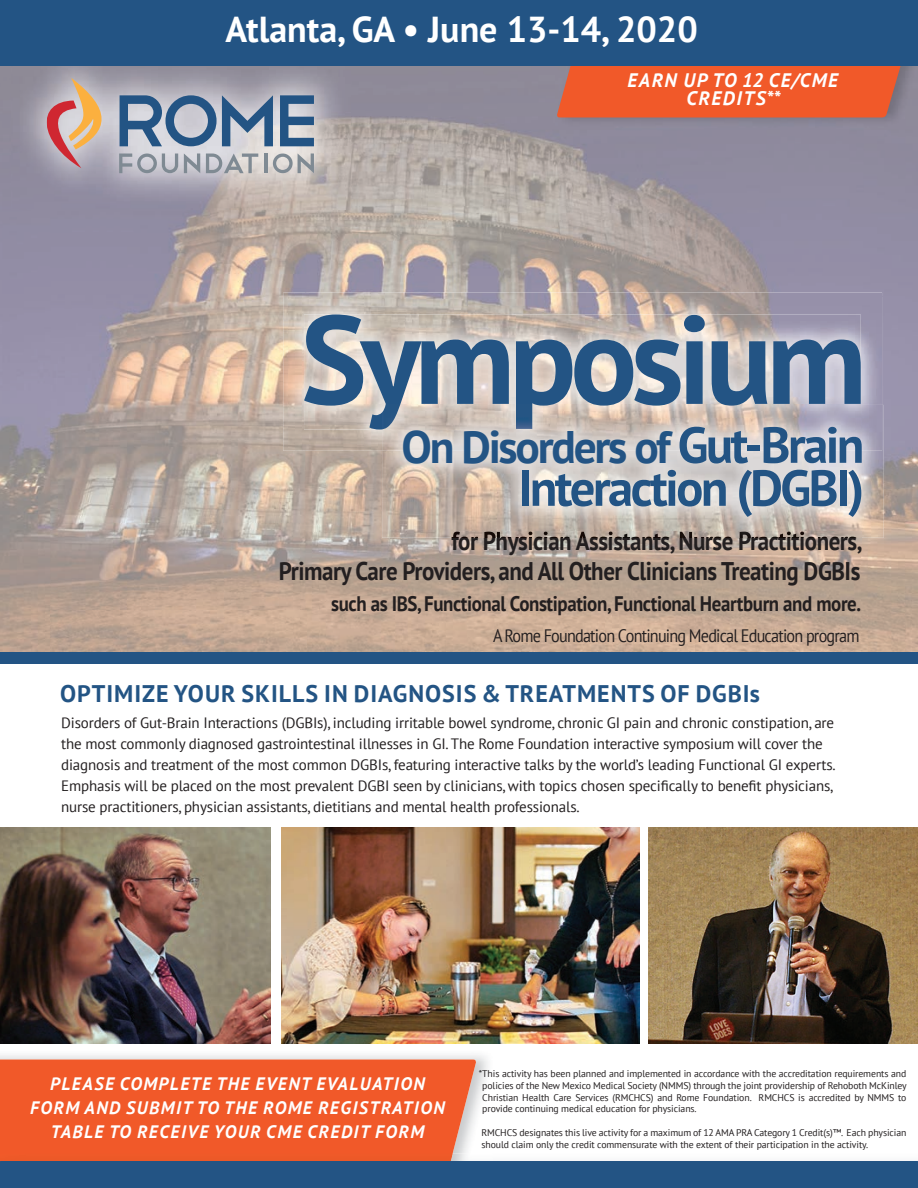
<style>
.page{position:relative;width:918px;height:1188px;background:#fff}
.page>*{position:absolute;margin:0;border:0;box-sizing:border-box;transform-origin:0 0}
.t1{font:700 125.25px "PT Sans";letter-spacing:-.05em;color:#235484}
.t2{font:700 50.55px "PT Sans";letter-spacing:-.05em;color:#235484}
.t3{font:700 45.45px "PT Sans";letter-spacing:-.05em;color:#235484}
.t4{font:700 36px "PT Sans";color:#fff}
.t5{font:700 25.5px/30px "PT Sans";letter-spacing:-.02em;color:#231f20;text-align:right;scale:.9 1}
.t6{font:700 24px "PT Sans";letter-spacing:.04em;color:#235484}
.t7{font:700 21px "PT Sans";letter-spacing:-.02em;color:#231f20;scale:.9 1}
.t8{font:italic 700 19.5px/17.2px "PT Sans";letter-spacing:.08em;color:#fff;text-align:center}
.t9{font:italic 700 18px/24px "PT Sans";letter-spacing:.08em;color:#fff;text-align:center}
.t10{font:18px "PT Sans";letter-spacing:-.05em;color:#231f20;scale:.9 1}
.t11{font:15px/21px "PT Sans";letter-spacing:-.01em;color:#231f20}
.t12{font:9.75px/11.7px "PT Sans";letter-spacing:-.01em;color:#231f20;text-align:justify}
.s1{font-size:50.55px}
</style>
<div class="page">
<img style="left:510px;top:66px;width:408px;height:230px">
<img style="left:306px;top:66px;width:204px;height:227px">
<img style="left:0;top:87px;width:50px;height:565px">
<img style="left:50px;top:210px;width:256px;height:442px">
<img style="left:868px;top:296px;width:50px;height:356px">
<img style="left:305px;top:451px;width:103px;height:201px">
<img style="left:408px;top:538px;width:460px;height:114px">
<img style="left:452px;top:538px;width:410px;height:17px">
<img style="left:556px;top:66px;width:362px;height:61px">
<div style="left:556px;top:66px;width:348px;height:51px;background:#f15929"></div>
<div style="left:0;top:1060px;width:477px;height:93px;background:#f15929"></div>
<div style="left:0;top:1153px;width:453px;height:8px;background:#ee5928"></div>
<div style="left:0;top:1161px;width:918px;height:27px;background:#235484"></div>
<img style="left:11px;top:66px;width:340px;height:144px">
<svg style="left:47px;top:78px;width:65px;height:90px;background:#c8a59c"></svg>
<svg style="left:119px;top:154px;width:59px;height:19px"></svg>
<svg style="left:184px;top:153px;width:16px;height:20px"></svg>
<svg style="left:206px;top:154px;width:52px;height:19px"></svg>
<hr style="left:264px;top:154px;width:3px;height:19px;background:#7f8a93">
<svg style="left:273px;top:153px;width:41px;height:20px"></svg>
<svg style="left:120px;top:95px;width:153px;height:51px;background:#8196b0"></svg>
<svg style="left:280px;top:95px;width:34px;height:51px;background:#6885a3"></svg>
<img style="left:50px;top:176px;width:51px;height:8px;border-radius:50%">
<img style="left:283px;top:293px;width:599px;height:158px">
<img style="left:304px;top:315px;width:557px;height:115px">
<img style="left:382px;top:405px;width:502px;height:133px">
<img style="left:452px;top:532px;width:410px;height:6px">
<img style="left:382px;top:405px;width:500px;height:46px">
<img style="left:382px;top:405px;width:479px;height:25px">
<div style="left:0;top:0;width:918px;height:66px;background:#235484"></div>
<div style="left:0;top:652px;width:918px;height:12px;background:#235484"></div>
<img style="left:0;top:828px;width:271px;height:216px">
<img style="left:282px;top:828px;width:357px;height:216px">
<img style="left:648px;top:828px;width:270px;height:216px">
<h3 class="t4" style="left:225px;top:5px;width:474px">Atlanta, GA • June 13-14, 2020</h3>
<h3 class="t8" style="left:627px;top:72px;width:212px">EARN UP TO 12 CE/CME<br>CREDITS**</h3>
<h1 class="t1" style="left:301px;top:277px;width:568px">Symposium</h1>
<h3 class="t3" style="left:402px;top:417px;width:464px">On Disorders of <span class="s1">Gut-Brain</span></h3>
<h2 class="t2" style="left:518px;top:454px;width:348px">Interaction (DGBI)</h2>
<h3 class="t5" style="left:279px;top:525px;width:649px">for Physician Assistants, Nurse Practitioners,<br>Primary Care Providers, and All Other Clinicians Treating DGBIs</h3>
<h3 class="t7" style="left:331px;top:590px;width:590px">such as IBS, Functional Constipation, Functional Heartburn and more.</h3>
<p class="t10" style="left:493px;top:624px;width:409px">A Rome Foundation Continuing Medical Education program</p>
<h3 class="t6" style="left:60px;top:677px;width:701px">OPTIMIZE YOUR SKILLS IN DIAGNOSIS &amp; TREATMENTS OF DGBIs</h3>
<p class="t11" style="left:61px;top:712px;width:776px">Disorders of Gut-Brain Interactions (DGBIs), including irritable bowel syndrome, chronic GI pain and chronic constipation, are the most commonly diagnosed gastrointestinal illnesses in GI. The Rome Foundation interactive symposium will cover the diagnosis and treatment of the most common DGBIs, featuring interactive talks by the world’s leading Functional GI experts.<br>Emphasis will be placed on the most prevalent DGBI seen by clinicians, with topics chosen specifically to benefit physicians, nurse practitioners, physician assistants, dietitians and mental health professionals.</p>
<p class="t9" style="left:30px;top:1071px;width:416px">PLEASE COMPLETE THE EVENT EVALUATION<br>FORM AND SUBMIT TO THE ROME REGISTRATION<br>TABLE TO RECEIVE YOUR CME CREDIT FORM</p>
<p class="t12" style="left:482px;top:1068px;width:426px;text-indent:-3px">*This activity has been planned and implemented in accordance with the accreditation requirements and policies of the New Mexico Medical Society (NMMS) through the joint providership of Rehoboth McKinley Christian Health Care Services (RMCHCS) and Rome Foundation. RMCHCS is accredited by NMMS to provide continuing medical education for physicians.</p>
<p class="t12" style="left:481px;top:1126px;width:426px">RMCHCS designates this live activity for a maximum of 12 AMA PRA Category 1 Credit(s)™. Each physician should claim only the credit commensurate with the extent of their participation in the activity.</p>
</div>
